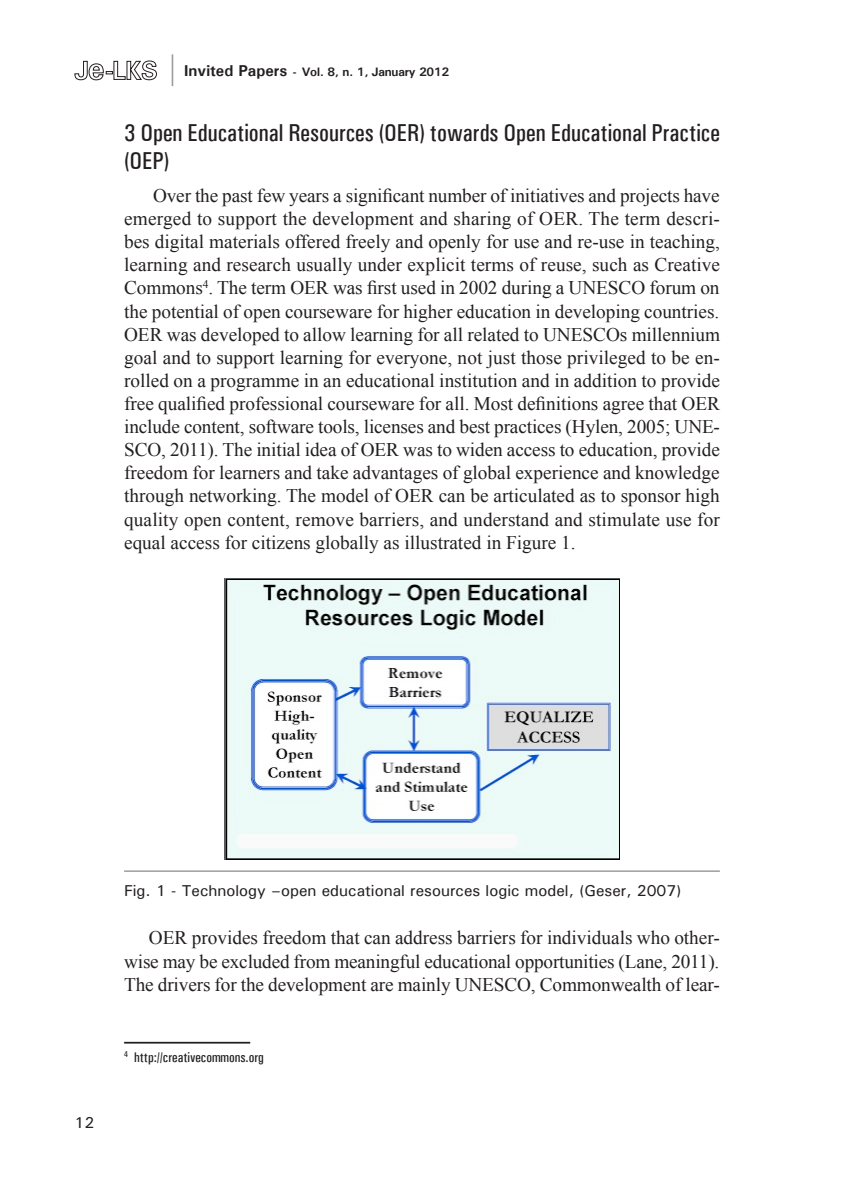
<style>
.page{position:relative;width:844px;height:1191px;background:#fff}
.page>*{position:absolute;margin:0;border:0;box-sizing:border-box;transform-origin:0 0}
.t1{font:35px "Times New Roman";color:#939598}
.TITOLO_1{font:500 condensed 24.5px/28px "Univers";color:#231f20}
.TESTO{font:19.25px/23.1px "Times New Roman";letter-spacing:-.005em;color:#231f20;text-align:justify}
.Fig{font:500 15.75px "Univers";color:#231f20}
.NOTA_articolo{font:500 condensed 14px "Univers";color:#231f20}
.t2{font:700 12.25px "Univers";letter-spacing:-.02em;color:#231f20}
.s1{font-size:15.75px}
</style>
<div class="page">
<svg style="left:74px;top:61px;width:83px;height:19px"></svg>
<hr style="left:124px;top:870px;width:595px;height:1px;background:#6c6d70">
<img style="left:224px;top:579px;width:395px;height:280px">
<hr style="left:124px;top:1041px;width:126px;height:2px;background:#231f20">
<h1 class="t1" style="left:169px;top:43px;width:8px">|</h1>
<p class="t2" style="left:184px;top:64px;width:266px"><span class="s1">Invited Papers</span> - Vol. 8, n. 1, January 2012</p>
<p class="TITOLO_1" style="left:124px;top:119px;width:597px">3 Open Educational Resources (OER) towards Open Educational Practice (OEP)</p>
<p class="TESTO" style="left:124px;top:184px;width:597px;text-indent:29px">Over the past few years a significant number of initiatives and projects have emerged to support the development and sharing of OER. The term descri&shy;bes digital materials offered freely and openly for use and re-use in teaching, learning and research usually under explicit terms of reuse, such as Creative Commons<sup>4</sup>. The term OER was first used in 2002 during a UNESCO forum on the potential of open courseware for higher education in developing countries.<br>OER was developed to allow learning for all related to UNESCOs millennium goal and to support learning for everyone, not just those privileged to be en&shy;rolled on a programme in an educational institution and in addition to provide free qualified professional courseware for all. Most definitions agree that OER include content, software tools, licenses and best practices (Hylen, 2005; UNE-SCO, 2011). The initial idea of OER was to widen access to education, provide freedom for learners and take advantages of global experience and knowledge through networking. The model of OER can be articulated as to sponsor high quality open content, remove barriers, and understand and stimulate use for equal access for citizens globally as illustrated in Figure 1.</p>
<p class="Fig" style="left:74px;top:1112px;width:21px">12</p>
<p class="Fig" style="left:124px;top:880px;width:559px">Fig. 1 - Technology –open educational resources logic model, (Geser, 2007)</p>
<p class="TESTO" style="left:124px;top:926px;width:597px;text-indent:25px">OER provides freedom that can address barriers for individuals who other&shy;wise may be excluded from meaningful educational opportunities (Lane, 2011).<br>The drivers for the development are mainly UNESCO, Commonwealth of lear-</p>
<p class="NOTA_articolo" style="left:124px;top:1049px;width:141px"><sup>4</sup> http://creativecommons.org</p>
</div>
